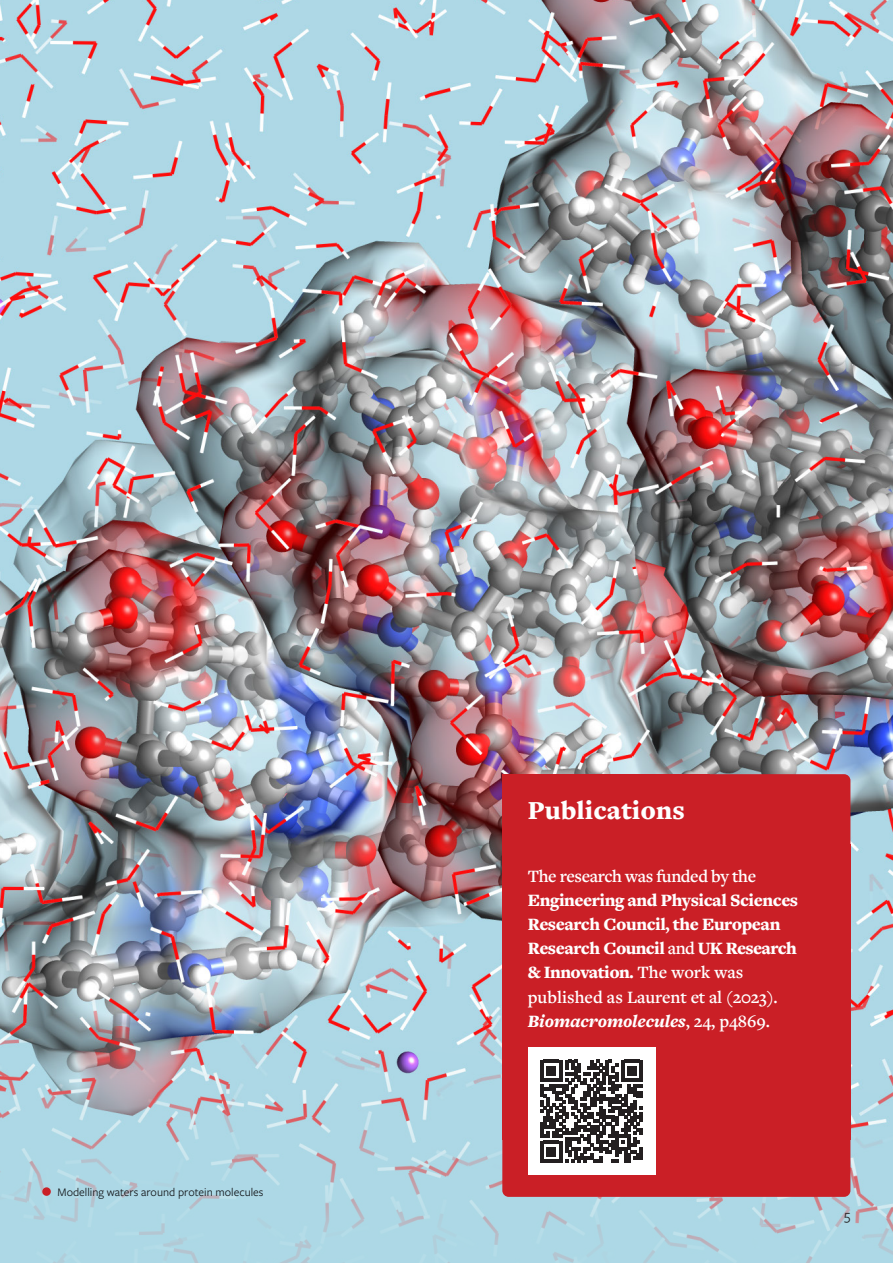
<style>
.page{position:relative;width:893px;height:1263px;background:#fff}
.page>*{position:absolute;margin:0;border:0;box-sizing:border-box;transform-origin:0 0}
.Intro_copy{font:900 27px "Freight Text Pro";color:#fff}
.Publications{font:900 18px/24px "Freight Text Pro";letter-spacing:-.025em;color:#fff}
.t1{font:15px "Freight Sans Pro";color:#231f20}
.Image_caption{font:12px "Freight Sans Pro";color:#14171a}
.s1{font-weight:600}
.s2{font-style:italic}
</style>
<div class="page">
<img style="left:0;top:0;width:893px;height:711px">
<img style="left:0;top:711px;width:893px;height:552px">
<div style="left:502px;top:774px;width:348px;height:423px;background:#ca1f26;border-radius:6px"></div>
<div style="left:502px;top:774px;width:208px;height:103px;background:#ca1f26"></div>
<div style="left:528px;top:1047px;width:127px;height:128px;background:#fff"></div>
<svg style="left:540px;top:1060px;width:103px;height:102px"></svg>
<div style="left:42px;top:1187px;width:9px;height:9px;background:#ca1f26;border-radius:50%"></div>
<p class="Image_caption" style="left:58px;top:1184px;width:207px">Modelling waters around protein molecules</p>
<p class="Intro_copy" style="left:528px;top:792px;width:158px">Publications</p>
<p class="Publications" style="left:528px;top:864px;width:272px"><span class="s1">The research was funded by the<br></span>Engineering and Physical Sciences<br>Research Council, the European<br>Research Council <span class="s1">and</span> UK Research &amp; Innovation. <span class="s1">The work was published as Laurent et al (2023).<br></span><span class="s2">Biomacromolecules</span><span class="s1">, 24, p4869.</span></p>
<p class="t1" style="left:844px;top:1205px;width:8px">5</p>
</div>
